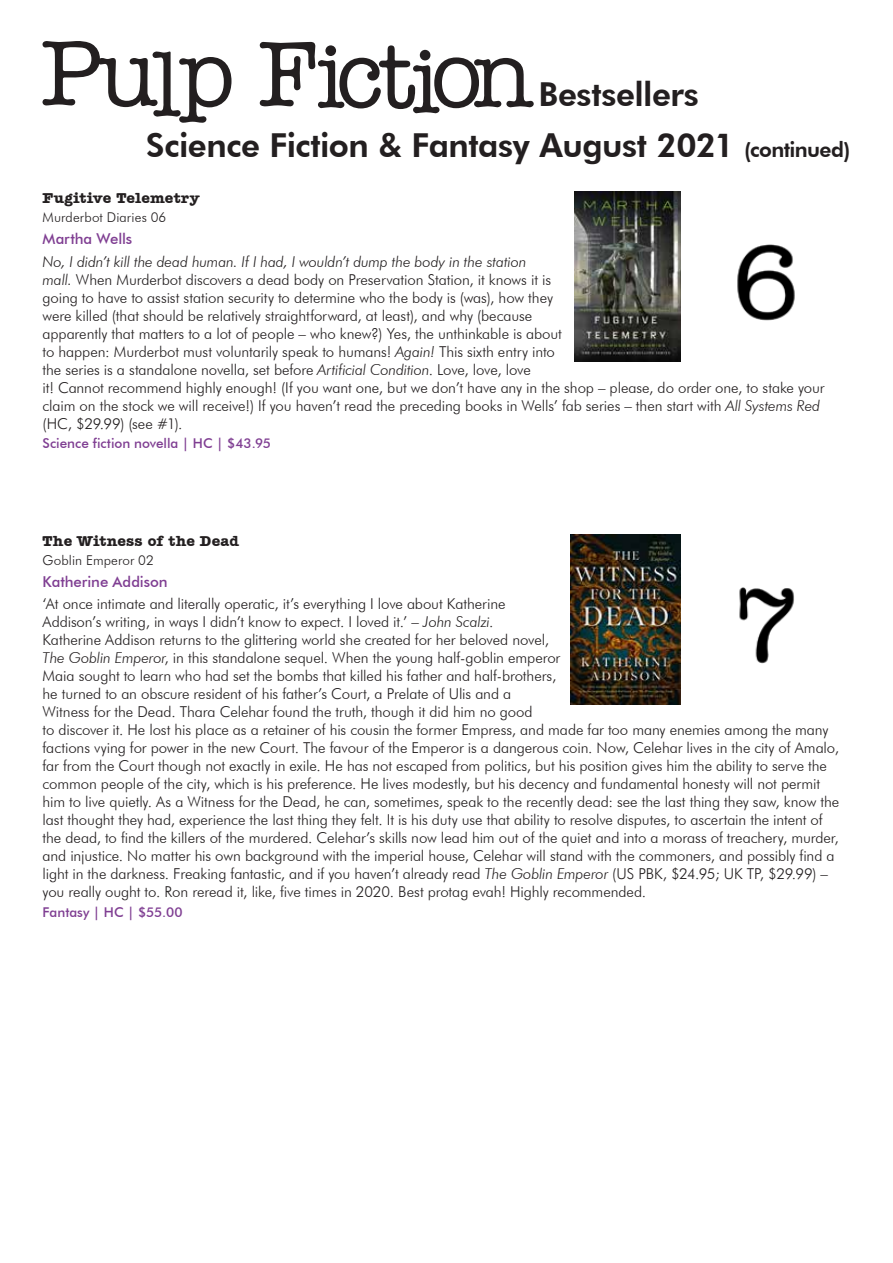
<style>
.page{position:relative;width:893px;height:1263px;background:#fff}
.page>*{position:absolute;margin:0;border:0;box-sizing:border-box;transform-origin:0 0}
.t1{font:800 33px "Futura BT";letter-spacing:-.015em;color:#231f20}
.t2{font:300 15px/18px "Futura BT";letter-spacing:-.005em;color:#231f20}
.t3{font:700 15px "Amer Typewriter IT Cby BT";letter-spacing:.01em;color:#231f20}
.t4{font:500 15px "Futura BT";letter-spacing:-.005em;color:#7f3e92}
.t5{font:500 13.5px "Futura BT";color:#7f3e92}
.t6{font:300 13.5px "Futura BT";letter-spacing:.01em;color:#231f20}
.s1{font-size:21px}
.s2{font-style:italic}
</style>
<div class="page">
<svg style="left:43px;top:41px;width:188px;height:82px"></svg>
<svg style="left:260px;top:42px;width:274px;height:71px"></svg>
<img style="left:574px;top:191px;width:221px;height:171px">
<img style="left:570px;top:534px;width:224px;height:170px">
<h1 class="t1" style="left:538px;top:74px;width:162px">Bestsellers</h1>
<h1 class="t1" style="left:146px;top:125px;width:706px">Science Fiction &amp; Fantasy August 2021 <span class="s1">(continued)</span></h1>
<p class="t3" style="left:43px;top:188px;width:159px">Fugitive Telemetry</p>
<p class="t6" style="left:43px;top:209px;width:125px">Murderbot Diaries 06</p>
<p class="t4" style="left:43px;top:230px;width:91px">Martha Wells</p>
<p class="t2" style="left:43px;top:252px;width:784px"><span class="s2">No, I didn’t kill the dead human. If I had, I wouldn’t dump the body in the station<br>mall.</span> When Murderbot discovers a dead body on Preservation Station, it knows it is<br>going to have to assist station security to determine who the body is (was), how they<br>were killed (that should be relatively straightforward, at least), and why (because<br>apparently that matters to a lot of people – who knew?) Yes, the unthinkable is about<br>to happen: Murderbot must voluntarily speak to humans! <span class="s2">Again!</span> This sixth entry into<br>the series is a standalone novella, set before <span class="s2">Artificial Condition</span>. Love, love, love<br>it! Cannot recommend highly enough! (If you want one, but we don’t have any in the shop – please, do order one, to stake your claim on the stock we will receive!) If you haven’t read the preceding books in Wells’ fab series – then start with <span class="s2">All Systems Red </span>(HC, $29.99) (see #1).</p>
<p class="t5" style="left:43px;top:435px;width:230px">Science fiction novella | HC | $43.95</p>
<p class="t3" style="left:43px;top:531px;width:198px">The Witness of the Dead</p>
<p class="t6" style="left:43px;top:552px;width:113px">Goblin Emperor 02</p>
<p class="t4" style="left:43px;top:573px;width:127px">Katherine Addison</p>
<p class="t2" style="left:43px;top:595px;width:798px">‘At once intimate and literally operatic, it’s everything I love about Katherine<br>Addison’s writing, in ways I didn’t know to expect. I loved it.’ – <span class="s2">John Scalzi</span>.<br>Katherine Addison returns to the glittering world she created for her beloved novel,<br><span class="s2">The Goblin Emperor</span>, in this standalone sequel. When the young half-goblin emperor<br>Maia sought to learn who had set the bombs that killed his father and half-brothers,<br>he turned to an obscure resident of his father’s Court, a Prelate of Ulis and a<br>Witness for the Dead. Thara Celehar found the truth, though it did him no good<br>to discover it. He lost his place as a retainer of his cousin the former Empress, and made far too many enemies among the many factions vying for power in the new Court. The favour of the Emperor is a dangerous coin. Now, Celehar lives in the city of Amalo, far from the Court though not exactly in exile. He has not escaped from politics, but his position gives him the ability to serve the common people of the city, which is his preference. He lives modestly, but his decency and fundamental honesty will not permit him to live quietly. As a Witness for the Dead, he can, sometimes, speak to the recently dead: see the last thing they saw, know the last thought they had, experience the last thing they felt. It is his duty use that ability to resolve disputes, to ascertain the intent of the dead, to find the killers of the murdered. Celehar’s skills now lead him out of the quiet and into a morass of treachery, murder, and injustice. No matter his own background with the imperial house, Celehar will stand with the commoners, and possibly find a light in the darkness. Freaking fantastic, and if you haven’t already read <span class="s2">The Goblin Emperor</span> (US PBK, $24.95; UK TP, $29.99) – you really ought to. Ron reread it, like, five times in 2020. Best protag evah! Highly recommended.</p>
<p class="t5" style="left:43px;top:904px;width:142px">Fantasy | HC | $55.00</p>
</div>
